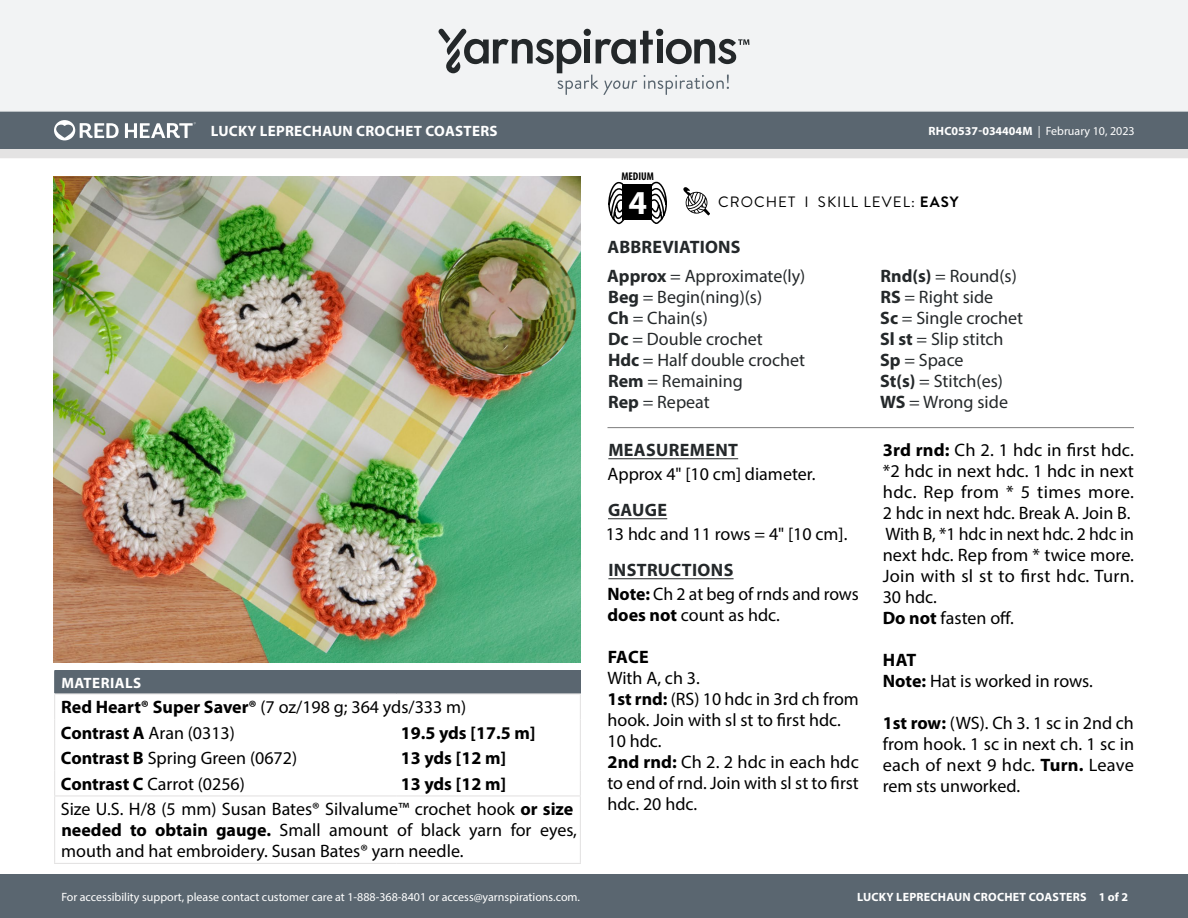
<style>
.page{position:relative;width:1188px;height:918px;background:#fff}
.page>*{position:absolute;margin:0;border:0;box-sizing:border-box;transform-origin:0 0}
.t1{font:700 33.6px "Myriad Pro";color:#fff}
.Body_-__Auto_Style_w{font:18px/21px "Myriad Pro";color:#000;text-align:justify}
.Abbreviations_-_With{font:18px "Myriad Pro";color:#24282a}
.Materials_-_Needle{font:18px/21px "Myriad Pro";color:#000}
.Material_-__Colors_i{font:18px "Myriad Pro";color:#000}
.Materials_-_Brand{font:18px "Myriad Pro";color:#000}
.Body_-_HEADERS_-_Und{font:700 18px "Myriad Pro";letter-spacing:.02em;color:#24282a}
.Material_-__Colors_i-2{font:700 18px "Myriad Pro";color:#000}
.Body_-_NO_Automatic{font:18px "Myriad Pro";color:#000}
.Body_-__Auto_Style_w-2{font:700 18px "Myriad Pro";letter-spacing:-.005em;color:#000}
.Materials_-__Header{font:700 15px "Myriad Pro";letter-spacing:.02em;color:#fff}
.Type_of_pattern___Sk{font:15px "Brandon Grotesque";letter-spacing:.07em;color:#000}
.t2{font:12px "Myriad Pro";color:#fff}
.t3{font:700 12px "Myriad Pro";letter-spacing:.02em;color:#fff}
.t4{font:700 condensed 11.25px "Myriad Pro";color:#000}
.s1{font-weight:700}
</style>
<div class="page">
<div style="left:0;top:875px;width:1188px;height:43px;background:#5a6670"></div>
<div style="left:0;top:149px;width:1188px;height:9px;background:#e4e3e3"></div>
<div style="left:0;top:111px;width:1188px;height:38px;background:#5a6670"></div>
<div style="left:0;top:0;width:1188px;height:112px;background:#f2f3f4"></div>
<svg style="left:438px;top:29px;width:311px;height:66px"></svg>
<svg style="left:683px;top:187px;width:27px;height:28px"></svg>
<svg style="left:608px;top:181px;width:18px;height:43px"></svg>
<svg style="left:649px;top:181px;width:18px;height:43px"></svg>
<div style="left:622px;top:185px;width:30px;height:35px;background:#000"></div>
<svg style="left:54px;top:120px;width:65px;height:20px"></svg>
<svg style="left:125px;top:122px;width:71px;height:16px"></svg>
<img style="left:54px;top:177px;width:527px;height:486px">
<hr style="left:608px;top:458px;width:130px;height:1px;background:#24282a">
<hr style="left:608px;top:518px;width:59px;height:1px;background:#24282a">
<hr style="left:608px;top:578px;width:126px;height:1px;background:#24282a">
<hr style="left:608px;top:427px;width:526px;height:1px;background:#7d7d7d">
<div style="left:55px;top:671px;width:525px;height:23px;background:#5a6670"></div>
<hr style="left:54px;top:670px;width:342px;height:1px;background:#5a6670">
<hr style="left:396px;top:670px;width:185px;height:1px;background:#5a6670">
<hr style="left:54px;top:693px;width:342px;height:1px;background:#e4e3e3">
<hr style="left:396px;top:693px;width:185px;height:1px;background:#e4e3e3">
<svg style="left:54px;top:671px;width:1px;height:124px"></svg>
<svg style="left:580px;top:671px;width:1px;height:124px"></svg>
<hr style="left:54px;top:796px;width:1px;height:67px;background:#e4e3e3">
<hr style="left:54px;top:795px;width:342px;height:1px;background:#e4e3e3">
<hr style="left:396px;top:795px;width:185px;height:1px;background:#e4e3e3">
<hr style="left:580px;top:796px;width:1px;height:67px;background:#e4e3e3">
<hr style="left:54px;top:863px;width:342px;height:1px;background:#e4e3e3">
<hr style="left:396px;top:863px;width:185px;height:1px;background:#e4e3e3">
<p class="Materials_-__Header" style="left:211px;top:121px;width:288px">LUCKY LEPRECHAUN CROCHET COASTERS</p>
<p class="Materials_-__Header" style="left:61px;top:673px;width:81px">MATERIALS</p>
<p class="Materials_-_Brand" style="left:61px;top:696px;width:407px"><span class="s1">Red Heart® Super Saver®</span> (7 oz/198 g; 364 yds/333 m)</p>
<p class="Material_-__Colors_i" style="left:61px;top:722px;width:176px"><span class="s1">Contrast A</span> Aran (0313)</p>
<p class="Material_-__Colors_i-2" style="left:401px;top:721px;width:136px">19.5 yds [17.5 m]</p>
<p class="Material_-__Colors_i" style="left:61px;top:747px;width:238px"><span class="s1">Contrast B</span> Spring Green (0672)</p>
<p class="Material_-__Colors_i-2" style="left:401px;top:747px;width:107px">13 yds [12 m]</p>
<p class="Material_-__Colors_i" style="left:61px;top:773px;width:185px"><span class="s1">Contrast C</span> Carrot (0256)</p>
<p class="Material_-__Colors_i-2" style="left:401px;top:772px;width:107px">13 yds [12 m]</p>
<p class="Materials_-_Needle" style="left:61px;top:799px;width:518px">Size U.S. H/8 (5 mm) Susan Bates® Silvalume™ crochet hook <span class="s1">or size needed to obtain gauge.</span> Small amount of black yarn for eyes, mouth and hat embroidery. Susan Bates® yarn needle.</p>
<p class="t2" style="left:61px;top:889px;width:520px">For accessibility support, please contact customer care at 1-888-368-8401 or access@yarnspirations.com.</p>
<p class="t4" style="left:621px;top:169px;width:34px">MEDIUM</p>
<h1 class="t1" style="left:629px;top:180px;width:20px">4</h1>
<p class="t2" style="left:928px;top:124px;width:208px"><span class="s1">RHC0537-034404M</span> | February 10, 2023</p>
<p class="Type_of_pattern___Sk" style="left:718px;top:192px;width:242px">CROCHET I SKILL LEVEL: <span class="s1">EASY</span></p>
<p class="Body_-_HEADERS_-_Und" style="left:608px;top:235px;width:135px">ABBREVIATIONS</p>
<p class="Abbreviations_-_With" style="left:607px;top:264px;width:200px"><span class="s1">Approx</span> = Approximate(ly)</p>
<p class="Abbreviations_-_With" style="left:608px;top:285px;width:156px"><span class="s1">Beg</span> = Begin(ning)(s)</p>
<p class="Abbreviations_-_With" style="left:608px;top:306px;width:102px"><span class="s1">Ch</span> = Chain(s)</p>
<p class="Abbreviations_-_With" style="left:608px;top:327px;width:156px"><span class="s1">Dc</span> = Double crochet</p>
<p class="Abbreviations_-_With" style="left:608px;top:348px;width:199px"><span class="s1">Hdc</span> = Half double crochet</p>
<p class="Abbreviations_-_With" style="left:608px;top:369px;width:136px"><span class="s1">Rem</span> = Remaining</p>
<p class="Abbreviations_-_With" style="left:608px;top:390px;width:103px"><span class="s1">Rep</span> = Repeat</p>
<p class="Body_-_HEADERS_-_Und" style="left:608px;top:438px;width:131px">MEASUREMENT</p>
<p class="Body_-__Auto_Style_w" style="left:608px;top:463px;width:210px">Approx 4" [10 cm] diameter.</p>
<p class="Body_-_HEADERS_-_Und" style="left:608px;top:498px;width:61px">GAUGE</p>
<p class="Body_-_NO_Automatic" style="left:606px;top:523px;width:243px">13 hdc and 11 rows = 4" [10 cm].</p>
<p class="Body_-_HEADERS_-_Und" style="left:608px;top:558px;width:126px">INSTRUCTIONS</p>
<p class="Body_-__Auto_Style_w" style="left:608px;top:583px;width:253px"><span class="s1">Note:</span> Ch 2 at beg of rnds and rows</p>
<p class="Body_-__Auto_Style_w" style="left:608px;top:604px;width:174px"><span class="s1">does not</span> count as hdc.</p>
<p class="Body_-__Auto_Style_w-2" style="left:608px;top:645px;width:43px">FACE</p>
<p class="Body_-__Auto_Style_w" style="left:608px;top:667px;width:94px">With A, ch 3.</p>
<p class="Body_-__Auto_Style_w" style="left:608px;top:688px;width:253px"><span class="s1">1st rnd:</span> (RS) 10 hdc in 3rd ch from hook. Join with sl st to first hdc.</p>
<p class="Body_-__Auto_Style_w" style="left:608px;top:730px;width:56px">10 hdc.</p>
<p class="Body_-__Auto_Style_w" style="left:608px;top:751px;width:253px"><span class="s1">2nd rnd:</span> Ch 2. 2 hdc in each hdc to end of rnd. Join with sl st to first</p>
<p class="Body_-__Auto_Style_w" style="left:608px;top:793px;width:91px">hdc. 20 hdc.</p>
<p class="Abbreviations_-_With" style="left:880px;top:264px;width:138px"><span class="s1">Rnd(s)</span> = Round(s)</p>
<p class="Abbreviations_-_With" style="left:880px;top:285px;width:114px"><span class="s1">RS</span> = Right side</p>
<p class="Abbreviations_-_With" style="left:880px;top:306px;width:145px"><span class="s1">Sc</span> = Single crochet</p>
<p class="Abbreviations_-_With" style="left:880px;top:327px;width:125px"><span class="s1">Sl st</span> = Slip stitch</p>
<p class="Abbreviations_-_With" style="left:880px;top:348px;width:85px"><span class="s1">Sp</span> = Space</p>
<p class="Abbreviations_-_With" style="left:880px;top:369px;width:124px"><span class="s1">St(s)</span> = Stitch(es)</p>
<p class="Abbreviations_-_With" style="left:880px;top:390px;width:129px"><span class="s1">WS</span> = Wrong side</p>
<p class="Body_-__Auto_Style_w" style="left:883px;top:439px;width:253px"><span class="s1">3rd rnd:</span> Ch 2. 1 hdc in first hdc. *2 hdc in next hdc. 1 hdc in next hdc. Rep from * 5 times more.<br>2 hdc in next hdc. Break A. Join B.</p>
<p class="Body_-__Auto_Style_w" style="left:883px;top:523px;width:253px">With B, *1 hdc in next hdc. 2 hdc in next hdc. Rep from * twice more.<br>Join with sl st to first hdc. Turn.<br>30 hdc.</p>
<p class="Body_-__Auto_Style_w" style="left:883px;top:607px;width:133px"><span class="s1">Do not</span> fasten off.</p>
<p class="Body_-__Auto_Style_w-2" style="left:883px;top:648px;width:35px">HAT</p>
<p class="Body_-__Auto_Style_w" style="left:883px;top:670px;width:212px"><span class="s1">Note:</span> Hat is worked in rows.</p>
<p class="Body_-__Auto_Style_w" style="left:883px;top:712px;width:253px"><span class="s1">1st row:</span> (WS). Ch 3. 1 sc in 2nd ch from hook. 1 sc in next ch. 1 sc in each of next 9 hdc. <span class="s1">Turn.</span> Leave rem sts unworked.</p>
<p class="t3" style="left:857px;top:889px;width:272px">LUCKY LEPRECHAUN CROCHET COASTERS 1 of 2</p>
</div>
